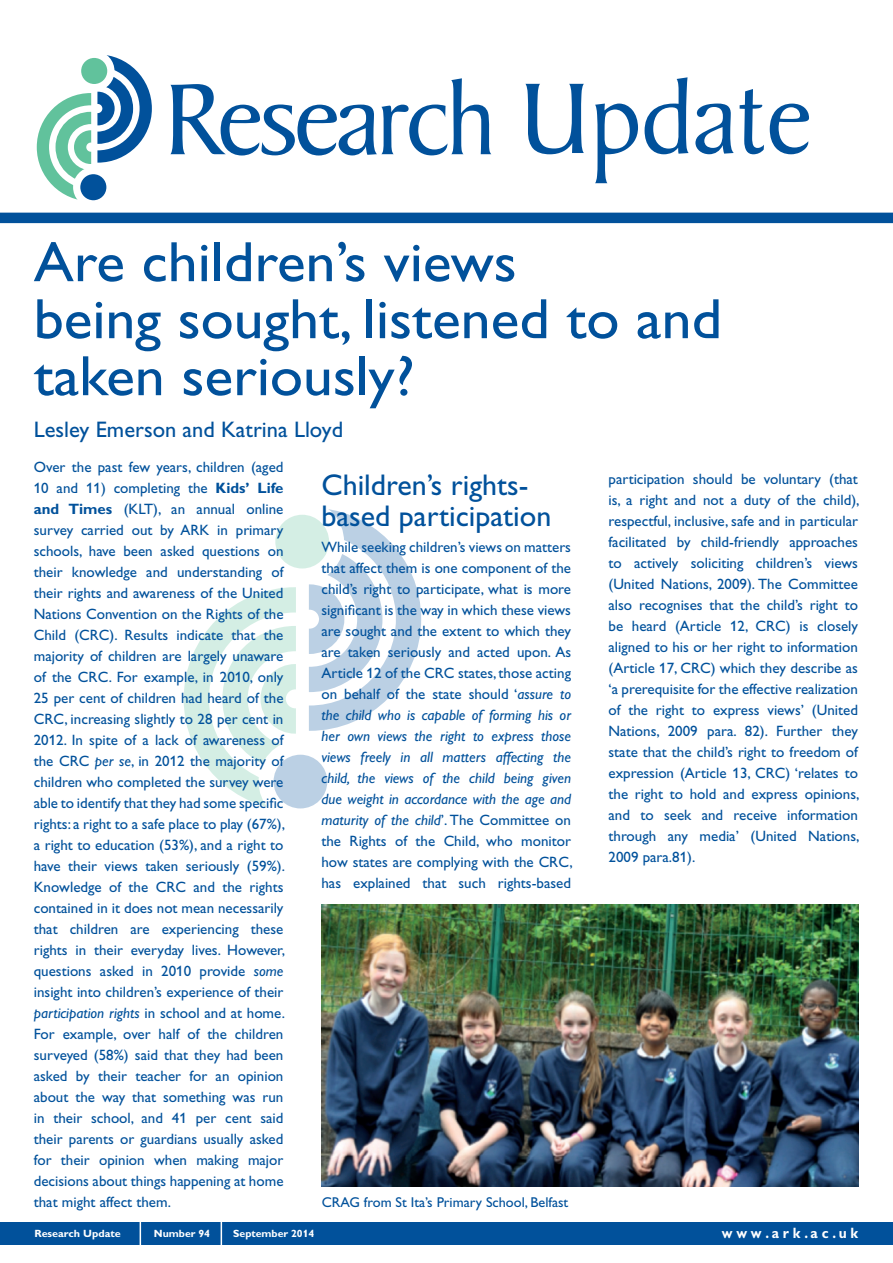
<style>
.page{position:relative;width:893px;height:1263px;background:#fff}
.page>*{position:absolute;margin:0;border:0;box-sizing:border-box;transform-origin:0 0}
.t1{font:57px "Gill Alt One";color:#01519b;scale:1.05 1}
.t2{font:30px "Gill Alt One";color:#01519b}
.t3{font:22.5px "Gill Alt One";color:#01519b}
.t4{font:15px/21px "Gill Alt One";color:#01519b;text-align:justify}
.t5{font:700 15px "Gill Alt One";color:#fff;scale:.92 1}
.t6{font:14.25px "Gill Alt One";color:#01519b}
.t7{font:700 10.5px "Gill Alt One";color:#fff}
.s1{font-weight:700}
.s2{font-style:italic}
</style>
<div class="page">
<svg style="left:183px;top:587px;width:113px;height:221px"></svg>
<svg style="left:309px;top:509px;width:113px;height:222px"></svg>
<div style="left:275px;top:515px;width:54px;height:53px;background:#d4eee4;border-radius:50%"></div>
<div style="left:274px;top:755px;width:53px;height:53px;background:#bbd0e4;border-radius:50%"></div>
<div style="left:0;top:1222px;width:893px;height:23px;background:#01519b"></div>
<svg style="left:140px;top:1222px;width:1px;height:23px"></svg>
<svg style="left:221px;top:1222px;width:1px;height:23px"></svg>
<svg style="left:36px;top:93px;width:55px;height:107px"></svg>
<svg style="left:97px;top:55px;width:55px;height:108px"></svg>
<div style="left:81px;top:58px;width:26px;height:26px;background:#61c29c;border-radius:50%"></div>
<div style="left:80px;top:174px;width:26px;height:26px;background:#01519b;border-radius:50%"></div>
<svg style="left:170px;top:78px;width:321px;height:77px"></svg>
<svg style="left:525px;top:84px;width:59px;height:70px"></svg>
<svg style="left:595px;top:104px;width:43px;height:79px"></svg>
<svg style="left:645px;top:77px;width:44px;height:77px"></svg>
<svg style="left:695px;top:104px;width:39px;height:50px"></svg>
<svg style="left:740px;top:89px;width:24px;height:65px"></svg>
<svg style="left:770px;top:104px;width:39px;height:50px"></svg>
<div style="left:0;top:213px;width:893px;height:10px;background:#01519b"></div>
<img style="left:321px;top:905px;width:537px;height:282px">
<p class="t1" style="left:34px;top:229px;width:461px">Are children’s views</p>
<p class="t1" style="left:34px;top:286px;width:657px">being sought, listened to and</p>
<p class="t1" style="left:34px;top:343px;width:364px">taken seriously?</p>
<p class="t3" style="left:34px;top:417px;width:311px">Lesley Emerson and Katrina Lloyd</p>
<p class="t4" style="left:34px;top:457px;width:253px">Over the past few years, children (aged 10 and 11) completing the <span class="s1">Kids’ Life and Times</span> (KLT), an annual online survey carried out by ARK in primary schools, have been asked questions on their knowledge and understanding of their rights and awareness of the United Nations Convention on the Rights of the Child (CRC). Results indicate that the majority of children are largely unaware of the CRC. For example, in 2010, only 25 per cent of children had heard of the CRC, increasing slightly to 28 per cent in 2012. In spite of a lack of awareness of the CRC <span class="s2">per se</span>, in 2012 the majority of children who completed the survey were able to identify that they had some specific rights: a right to a safe place to play (67%), a right to education (53%), and a right to have their views taken seriously (59%).<br>Knowledge of the CRC and the rights contained in it does not mean necessarily that children are experiencing these rights in their everyday lives. However, questions asked in 2010 provide <span class="s2">some </span>insight into children’s experience of their <span class="s2">participation rights</span> in school and at home.<br>For example, over half of the children surveyed (58%) said that they had been asked by their teacher for an opinion about the way that something was run in their school, and 41 per cent said their parents or guardians usually asked for their opinion when making major decisions about things happening at home that might affect them.</p>
<p class="t4" style="left:608px;top:468px;width:252px">participation should be voluntary (that is, a right and not a duty of the child), respectful, inclusive, safe and in particular facilitated by child-friendly approaches to actively soliciting children’s views (United Nations, 2009). The Committee also recognises that the child’s right to be heard (Article 12, CRC) is closely aligned to his or her right to information (Article 17, CRC) which they describe as ‘a prerequisite for the effective realization of the right to express views’ (United Nations, 2009 para. 82). Further they state that the child’s right to freedom of expression (Article 13, CRC) ‘relates to the right to hold and express opinions, and to seek and receive information through any media’ (United Nations, 2009 para.81).</p>
<p class="t2" style="left:321px;top:467px;width:208px">Children’s rights-</p>
<p class="t2" style="left:321px;top:499px;width:231px">based participation</p>
<p class="t4" style="left:321px;top:536px;width:253px">While seeking children’s views on matters that affect them is one component of the child’s right to participate, what is more significant is the way in which these views are sought and the extent to which they are taken seriously and acted upon. As Article 12 of the CRC states, those acting on behalf of the state should ‘<span class="s2">assure to the child who is capable of forming his or her own views the right to express those views freely in all matters affecting the child, the views of the child being given due weight in accordance with the age and maturity of the child</span>’. The Committee on the Rights of the Child, who monitor how states are complying with the CRC, has explained that such rights-based</p>
<p class="t6" style="left:322px;top:1194px;width:248px">CRAG from St Ita’s Primary School, Belfast</p>
<p class="t7" style="left:34px;top:1227px;width:88px">Research Update</p>
<p class="t7" style="left:154px;top:1227px;width:58px">Number 94</p>
<p class="t7" style="left:233px;top:1227px;width:83px">September 2014</p>
<p class="t5" style="left:722px;top:1224px;width:150px">w w w . a r k . a c . u k</p>
</div>
